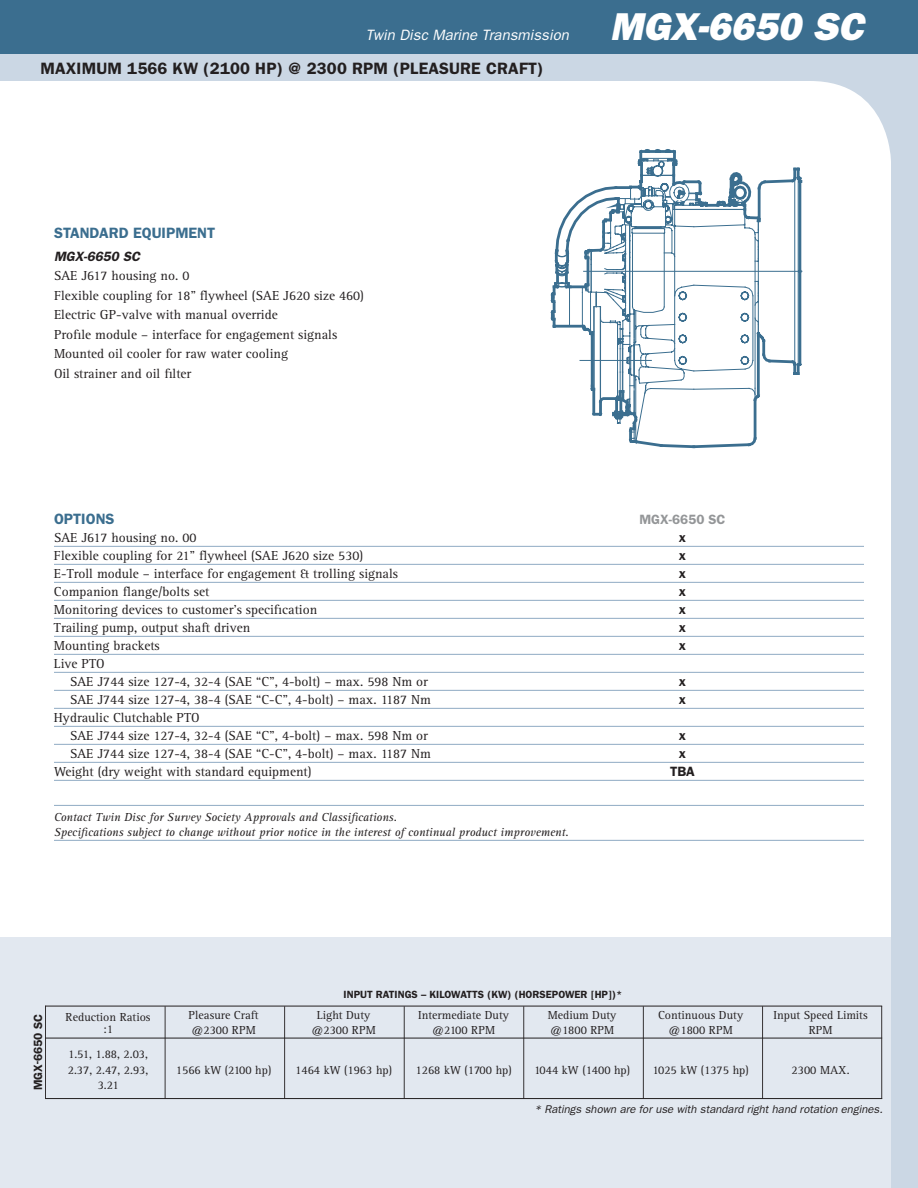
<style>
.page{position:relative;width:918px;height:1188px;background:#fff}
.page>*{position:absolute;margin:0;border:0;box-sizing:border-box;transform-origin:0 0}
.t1{font:italic 800 39px "Franklin Gothic";color:#fff}
.t2{font:600 16.5px "Franklin Gothic";letter-spacing:.01em;color:#231f20}
.t3{font:italic 15px "Franklin Gothic";color:#fff}
.t4{font:600 15px "Franklin Gothic";color:#3b6e8f}
.t5{font:13.5px/19.5px "Rotis Serif";color:#231f20}
.t6{font:600 13.5px "Franklin Gothic";color:#231f20}
.t7{font:600 13.5px "Franklin Gothic";color:#949698}
.t8{font:italic 600 13.5px "Franklin Gothic";color:#231f20}
.t9{font:12px/15.1px "Rotis Serif";color:#231f20}
.t10{font:italic 12px/15px "Rotis Serif";color:#231f20}
.t11{font:600 12px "Franklin Gothic";color:#231f20}
.t12{font:italic 11.25px "Franklin Gothic";color:#231f20}
.t13{font:600 10.5px "Franklin Gothic";color:#231f20}
</style>
<div class="page">
<div style="left:736px;top:74px;width:182px;height:161px;background:#cbd7e4"></div>
<div style="left:0;top:938px;width:918px;height:250px;background:#e2e8f0"></div>
<div style="left:0;top:27px;width:918px;height:54px;background:#cbd7e4"></div>
<div style="left:0;top:0;width:918px;height:54px;background:#3b6e8f"></div>
<div style="left:652px;top:81px;width:239px;height:224px;background:#fff;border-radius:81px"></div>
<hr style="left:54px;top:546px;width:810px;height:1px;background:#8fabc3">
<hr style="left:54px;top:564px;width:810px;height:1px;background:#8fabc3">
<hr style="left:54px;top:582px;width:810px;height:1px;background:#8fabc3">
<hr style="left:54px;top:600px;width:810px;height:1px;background:#8fabc3">
<hr style="left:54px;top:618px;width:810px;height:1px;background:#8fabc3">
<hr style="left:54px;top:636px;width:810px;height:1px;background:#8fabc3">
<hr style="left:54px;top:654px;width:810px;height:1px;background:#8fabc3">
<hr style="left:54px;top:672px;width:810px;height:1px;background:#8fabc3">
<hr style="left:54px;top:690px;width:810px;height:1px;background:#8fabc3">
<hr style="left:54px;top:708px;width:810px;height:1px;background:#8fabc3">
<hr style="left:54px;top:726px;width:810px;height:1px;background:#8fabc3">
<hr style="left:54px;top:744px;width:810px;height:1px;background:#8fabc3">
<hr style="left:54px;top:762px;width:810px;height:1px;background:#8fabc3">
<hr style="left:54px;top:780px;width:810px;height:1px;background:#8fabc3">
<hr style="left:54px;top:805px;width:810px;height:1px;background:#8fabc3">
<hr style="left:54px;top:840px;width:810px;height:1px;background:#8fabc3">
<hr style="left:45px;top:1006px;width:837px;height:1px;background:#231f20">
<hr style="left:45px;top:1038px;width:837px;height:1px;background:#231f20">
<hr style="left:45px;top:1098px;width:837px;height:1px;background:#231f20">
<hr style="left:45px;top:1006px;width:1px;height:93px;background:#231f20">
<hr style="left:165px;top:1006px;width:1px;height:93px;background:#231f20">
<hr style="left:284px;top:1006px;width:1px;height:93px;background:#231f20">
<hr style="left:404px;top:1006px;width:1px;height:93px;background:#231f20">
<hr style="left:523px;top:1006px;width:1px;height:93px;background:#231f20">
<hr style="left:643px;top:1006px;width:1px;height:93px;background:#231f20">
<hr style="left:762px;top:1006px;width:1px;height:93px;background:#231f20">
<hr style="left:881px;top:1006px;width:1px;height:93px;background:#231f20">
<div style="left:891px;top:231px;width:27px;height:957px;background:#cbd7e4"></div>
<div style="left:884px;top:225px;width:7px;height:13px;background:#fff"></div>
<svg style="left:550px;top:149px;width:252px;height:299px"></svg>
<p class="t3" style="left:366px;top:26px;width:205px">Twin Disc Marine Transmission</p>
<p class="t2" style="left:40px;top:59px;width:136px">MAXIMUM 1566 KW</p>
<p class="t2" style="left:204px;top:59px;width:341px">(2100 H P) @ 2300 RPM (PLEASU RE CRAFT)</p>
<h1 class="t1" style="left:610px;top:4px;width:256px">MGX-6650 SC</h1>
<p class="t4" style="left:54px;top:224px;width:163px">STANDARD EQUIPMENT</p>
<p class="t8" style="left:54px;top:248px;width:88px">MGX-6650 SC</p>
<p class="t5" style="left:54px;top:266px;width:311px">SAE J617 housing no. 0<br>Flexible coupling for 18” flywheel (SAE J620 size 460)<br>Electric GP-valve with manual override<br>Profile module – interface for engagement signals Mounted oil cooler for raw water cooling<br>Oil strainer and oil filter</p>
<p class="t4" style="left:54px;top:510px;width:62px">OPTIONS</p>
<p class="t7" style="left:639px;top:511px;width:88px">MGX-6650 SC</p>
<p class="t5" style="left:54px;top:528px;width:144px">SAE J617 housing no. 00</p>
<p class="t6" style="left:679px;top:529px;width:9px">X</p>
<p class="t5" style="left:54px;top:546px;width:311px">Flexible coupling for 21” flywheel (SAE J620 size 530)</p>
<p class="t6" style="left:679px;top:547px;width:9px">X</p>
<p class="t5" style="left:54px;top:564px;width:346px">E-Troll module – interface for engagement &amp; trolling signals</p>
<p class="t6" style="left:679px;top:565px;width:9px">X</p>
<p class="t5" style="left:54px;top:582px;width:157px">Companion flange/bolts set</p>
<p class="t6" style="left:679px;top:583px;width:9px">X</p>
<p class="t5" style="left:54px;top:600px;width:265px">Monitoring devices to customer’s specification</p>
<p class="t6" style="left:679px;top:601px;width:9px">X</p>
<p class="t5" style="left:54px;top:618px;width:198px">Trailing pump, output shaft driven</p>
<p class="t6" style="left:679px;top:619px;width:9px">X</p>
<p class="t5" style="left:54px;top:636px;width:107px">Mounting brackets</p>
<p class="t6" style="left:679px;top:637px;width:9px">X</p>
<p class="t5" style="left:70px;top:655px;width:359px;line-height:18px;text-indent:-16px">Live PTO<br>SAE J744 size 127-4, 32-4 (SAE “C”, 4-bolt) – max. 598 Nm or</p>
<p class="t6" style="left:679px;top:673px;width:9px">X</p>
<p class="t5" style="left:70px;top:690px;width:362px">SAE J744 size 127-4, 38-4 (SAE “C-C”, 4-bolt) – max. 1187 Nm</p>
<p class="t6" style="left:679px;top:691px;width:9px">X</p>
<p class="t5" style="left:70px;top:709px;width:359px;line-height:18px;text-indent:-16px">Hydraulic Clutchable PTO<br>SAE J744 size 127-4, 32-4 (SAE “C”, 4-bolt) – max. 598 Nm or</p>
<p class="t6" style="left:679px;top:727px;width:9px">X</p>
<p class="t5" style="left:70px;top:744px;width:362px">SAE J744 size 127-4, 38-4 (SAE “C-C”, 4-bolt) – max. 1187 Nm</p>
<p class="t6" style="left:679px;top:745px;width:9px">X</p>
<p class="t5" style="left:54px;top:762px;width:259px">Weight (dry weight with standard equipment)</p>
<p class="t6" style="left:670px;top:763px;width:26px">TBA</p>
<p class="t10" style="left:54px;top:810px;width:516px">Contact Twin Disc for Survey Society Approvals and Classifications.<br>Specifications subject to change without prior notice in the interest of continual product improvement.</p>
<p class="t11" style="left:31px;top:1090px;width:78px;rotate:-90deg">MGX-6650 SC</p>
<p class="t13" style="left:344px;top:988px;width:280px">IN PUT RATINGS – KILOWATTS (KW) (HORSEPOWER [HP])*</p>
<p class="t9" style="left:66px;top:1009px;width:86px">Reduction Ratios</p>
<p class="t9" style="left:189px;top:1008px;width:72px">Pleasure Craft</p>
<p class="t9" style="left:317px;top:1008px;width:55px">Light Duty</p>
<p class="t9" style="left:418px;top:1008px;width:92px">Intermediate Duty</p>
<p class="t9" style="left:548px;top:1008px;width:70px">Medium Duty</p>
<p class="t9" style="left:658px;top:1008px;width:87px">Continuous Duty</p>
<p class="t9" style="left:774px;top:1008px;width:96px">Input Speed Limits</p>
<p class="t9" style="left:103px;top:1022px;width:11px">:1</p>
<p class="t9" style="left:192px;top:1023px;width:66px">@2300 RPM</p>
<p class="t9" style="left:312px;top:1023px;width:66px">@2300 RPM</p>
<p class="t9" style="left:432px;top:1023px;width:64px">@2100 RPM</p>
<p class="t9" style="left:550px;top:1023px;width:66px">@1800 RPM</p>
<p class="t9" style="left:669px;top:1023px;width:66px">@1800 RPM</p>
<p class="t9" style="left:809px;top:1023px;width:25px">RPM</p>
<p class="t9" style="left:68px;top:1047px;width:82px">1.51, 1.88, 2.03,<br>2.37, 2.47, 2.93,</p>
<p class="t9" style="left:176px;top:1062px;width:97px">1566 kW (2100 hp)</p>
<p class="t9" style="left:295px;top:1062px;width:98px">1464 kW (1963 hp)</p>
<p class="t9" style="left:416px;top:1062px;width:98px">1268 kW (1700 hp)</p>
<p class="t9" style="left:534px;top:1062px;width:98px">1044 kW (1400 hp)</p>
<p class="t9" style="left:653px;top:1062px;width:98px">1025 kW (1375 hp)</p>
<p class="t9" style="left:792px;top:1062px;width:60px">2300 MAX.</p>
<p class="t9" style="left:98px;top:1078px;width:22px">3.21</p>
<p class="t12" style="left:534px;top:1103px;width:350px">* Ratings shown are for use with standard right hand rotation engines.</p>
</div>
